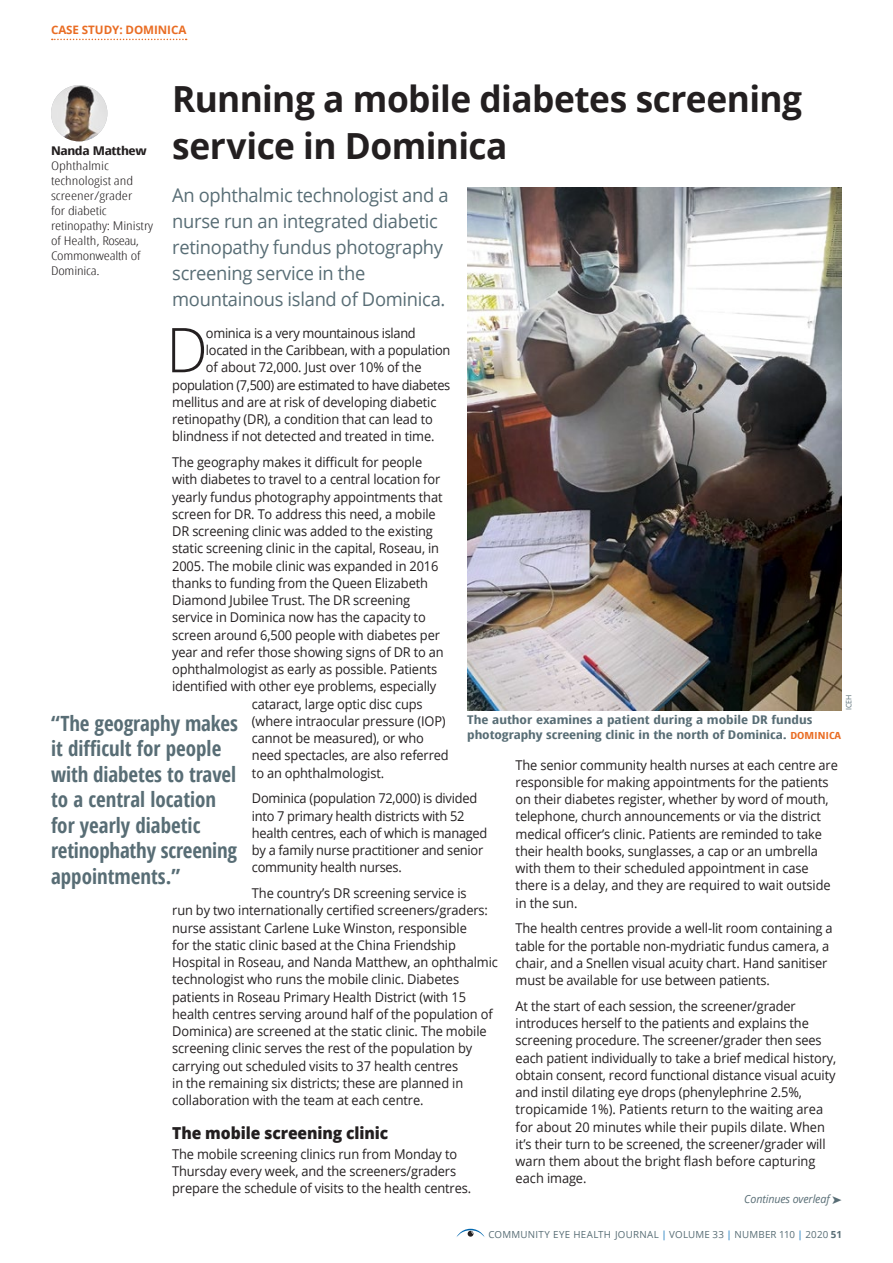
<style>
.page{position:relative;width:893px;height:1263px;background:#fff}
.page>*{position:absolute;margin:0;border:0;box-sizing:border-box;transform-origin:0 0}
.t1{font:300 61.8px "Open Sans";color:#231f20;scale:.95 1}
.t2{font:700 36px/46.5px "Open Sans";letter-spacing:-.015em;color:#231f20}
.t3{font:700 condensed 21px/25.5px "Open Sans";color:#586d75}
.t4{font:18.9px/26.1px "Open Sans";letter-spacing:-.015em;color:#586d75}
.t5{font:800 16.5px "Open Sans";letter-spacing:-.005em;color:#231f20;scale:.95 1}
.t6{font:13.5px/17.2px "Open Sans";letter-spacing:-.01em;color:#231f20;scale:.95 1}
.t7{font:13.5px "Open Sans";letter-spacing:-.03em;color:#231f20;scale:.95 1}
.t8{font:300 12px/15px "Open Sans Condensed";color:#231f20;scale:1.3 1}
.t9{font:700 condensed 12px/15px "Open Sans";letter-spacing:-.005em;color:#586d75;scale:1.26 1}
.t10{font:700 condensed 12px "Open Sans";letter-spacing:-.02em;color:#231f20;scale:1.3 1}
.t11{font:700 11.7px "Open Sans";letter-spacing:-.005em;color:#e96d24}
.t12{font:italic 11.25px "Open Sans";letter-spacing:-.01em;color:#586d75;scale:.95 1}
.t13{font:9.75px "Open Sans";letter-spacing:.025em;color:#586d75}
.t14{font:7.5px "Open Sans";color:#586d75;scale:.95 1}
.s1{font-size:9.75px;color:#e96d24}
.s2{color:#006cb7}
.s3{font-weight:700}
</style>
<div class="page">
<svg style="left:456px;top:1229px;width:29px;height:8px"></svg>
<svg style="left:52px;top:39px;width:135px;height:1px"></svg>
<img style="left:51px;top:85px;width:56px;height:56px;border-radius:28px">
<img style="left:467px;top:187px;width:375px;height:523px">
<p class="t11" style="left:51px;top:22px;width:137px">CASE STUDY: DOMINICA</p>
<p class="t10" style="left:51px;top:143px;width:75px">Nanda Matthew</p>
<p class="t8" style="left:51px;top:158px;width:80px">Ophthalmic technologist and screener/grader<br>for diabetic retinopathy: Ministry of Health, Roseau,<br>Commonwealth of<br>Dominica.</p>
<h2 class="t2" style="left:172px;top:75px;width:631px">Running a mobile diabetes screening service in Dominica</h2>
<h3 class="t4" style="left:172px;top:182px;width:278px">An ophthalmic technologist and a nurse run an integrated diabetic retinopathy fundus photography screening service in the mountainous island of Dominica.</h3>
<h1 class="t1" style="left:166px;top:307px;width:45px">D</h1>
<p class="t6" style="left:206px;top:324px;width:222px">ominica is a very mountainous island</p>
<p class="t6" style="left:206px;top:341px;width:259px">located in the Caribbean, with a population</p>
<p class="t6" style="left:206px;top:358px;width:228px">of about 72,000. Just over 10% of the</p>
<p class="t7" style="left:172px;top:375px;width:294px">population (7,500) are estimated to have diabetes</p>
<p class="t6" style="left:172px;top:393px;width:280px">mellitus and are at risk of developing diabetic</p>
<p class="t6" style="left:172px;top:410px;width:276px">retinopathy (DR), a condition that can lead to</p>
<p class="t6" style="left:172px;top:427px;width:278px">blindness if not detected and treated in time.</p>
<p class="t6" style="left:172px;top:453px;width:265px">The geography makes it difficult for people</p>
<p class="t6" style="left:172px;top:470px;width:284px">with diabetes to travel to a central location for</p>
<p class="t6" style="left:172px;top:488px;width:286px">yearly fundus photography appointments that</p>
<p class="t6" style="left:172px;top:505px;width:279px">screen for DR. To address this need, a mobile</p>
<p class="t6" style="left:172px;top:522px;width:276px">DR screening clinic was added to the existing</p>
<p class="t6" style="left:172px;top:539px;width:282px">static screening clinic in the capital, Roseau, in</p>
<p class="t6" style="left:172px;top:557px;width:282px">2005. The mobile clinic was expanded in 2016</p>
<p class="t6" style="left:172px;top:574px;width:271px">thanks to funding from the Queen Elizabeth</p>
<p class="t6" style="left:172px;top:591px;width:252px">Diamond Jubilee Trust. The DR screening</p>
<p class="t6" style="left:172px;top:608px;width:268px">service in Dominica now has the capacity to</p>
<p class="t6" style="left:172px;top:626px;width:283px">screen around 6,500 people with diabetes per</p>
<p class="t6" style="left:172px;top:643px;width:287px">year and refer those showing signs of DR to an</p>
<p class="t6" style="left:172px;top:660px;width:280px">ophthalmologist as early as possible. Patients</p>
<p class="t6" style="left:172px;top:677px;width:280px">identified with other eye problems, especially</p>
<p class="t6" style="left:252px;top:695px;width:181px">cataract, large optic disc cups</p>
<p class="t6" style="left:252px;top:712px;width:206px">(where intraocular pressure (IOP)</p>
<p class="t6" style="left:252px;top:729px;width:182px">cannot be measured), or who</p>
<p class="t6" style="left:252px;top:746px;width:209px">need spectacles, are also referred</p>
<p class="t6" style="left:252px;top:764px;width:141px">to an ophthalmologist.</p>
<p class="t6" style="left:252px;top:789px;width:249px">Dominica (population 72,000) is divided into 7 primary health districts with 52 health centres, each of which is managed by a family nurse practitioner and senior community health nurses.</p>
<p class="t6" style="left:172px;top:884px;width:344px;text-indent:80px">The country’s DR screening service is<br>run by two internationally certified screeners/graders: nurse assistant Carlene Luke Winston, responsible<br>for the static clinic based at the China Friendship Hospital in Roseau, and Nanda Matthew, an ophthalmic technologist who runs the mobile clinic. Diabetes patients in Roseau Primary Health District (with 15 health centres serving around half of the population of Dominica) are screened at the static clinic. The mobile screening clinic serves the rest of the population by carrying out scheduled visits to 37 health centres<br>in the remaining six districts; these are planned in collaboration with the team at each centre.</p>
<p class="t5" style="left:172px;top:1120px;width:229px">The mobile screening clinic</p>
<p class="t6" style="left:172px;top:1145px;width:316px">The mobile screening clinics run from Monday to<br>Thursday every week, and the screeners/graders prepare the schedule of visits to the health centres.</p>
<p class="t14" style="left:843px;top:710px;width:18px;rotate:-90deg">ICEH</p>
<p class="t9" style="left:467px;top:712px;width:298px">The author examines a patient during a mobile DR fundus photography screening clinic in the north of Dominica. <span class="s1">DOMINICA</span></p>
<h3 class="t3" style="left:51px;top:710px;width:189px">“The geography makes it difficult for people with diabetes to travel to a central location for yearly diabetic retinophathy screening appointments.”</h3>
<p class="t6" style="left:516px;top:756px;width:341px">The senior community health nurses at each centre are responsible for making appointments for the patients on their diabetes register, whether by word of mouth, telephone, church announcements or via the district medical officer’s clinic. Patients are reminded to take their health books, sunglasses, a cap or an umbrella with them to their scheduled appointment in case there is a delay, and they are required to wait outside in the sun.</p>
<p class="t6" style="left:516px;top:919px;width:335px">The health centres provide a well-lit room containing a table for the portable non-mydriatic fundus camera, a chair, and a Snellen visual acuity chart. Hand sanitiser must be available for use between patients.</p>
<p class="t6" style="left:516px;top:997px;width:339px">At the start of each session, the screener/grader introduces herself to the patients and explains the screening procedure. The screener/grader then sees each patient individually to take a brief medical history, obtain consent, record functional distance visual acuity and instil dilating eye drops (phenylephrine 2.5%, tropicamide 1%). Patients return to the waiting area for about 20 minutes while their pupils dilate. When it’s their turn to be screened, the screener/grader will warn them about the bright flash before capturing each image.</p>
<p class="t12" style="left:744px;top:1192px;width:104px">Continues overleaf ➤</p>
<p class="t13" style="left:488px;top:1228px;width:355px">COMMUNITY EYE HEALTH JOURNAL <span class="s2">|</span> VOLUME 33 <span class="s2">|</span> NUMBER 110 <span class="s2">|</span> 2020 <span class="s3">51</span></p>
</div>
